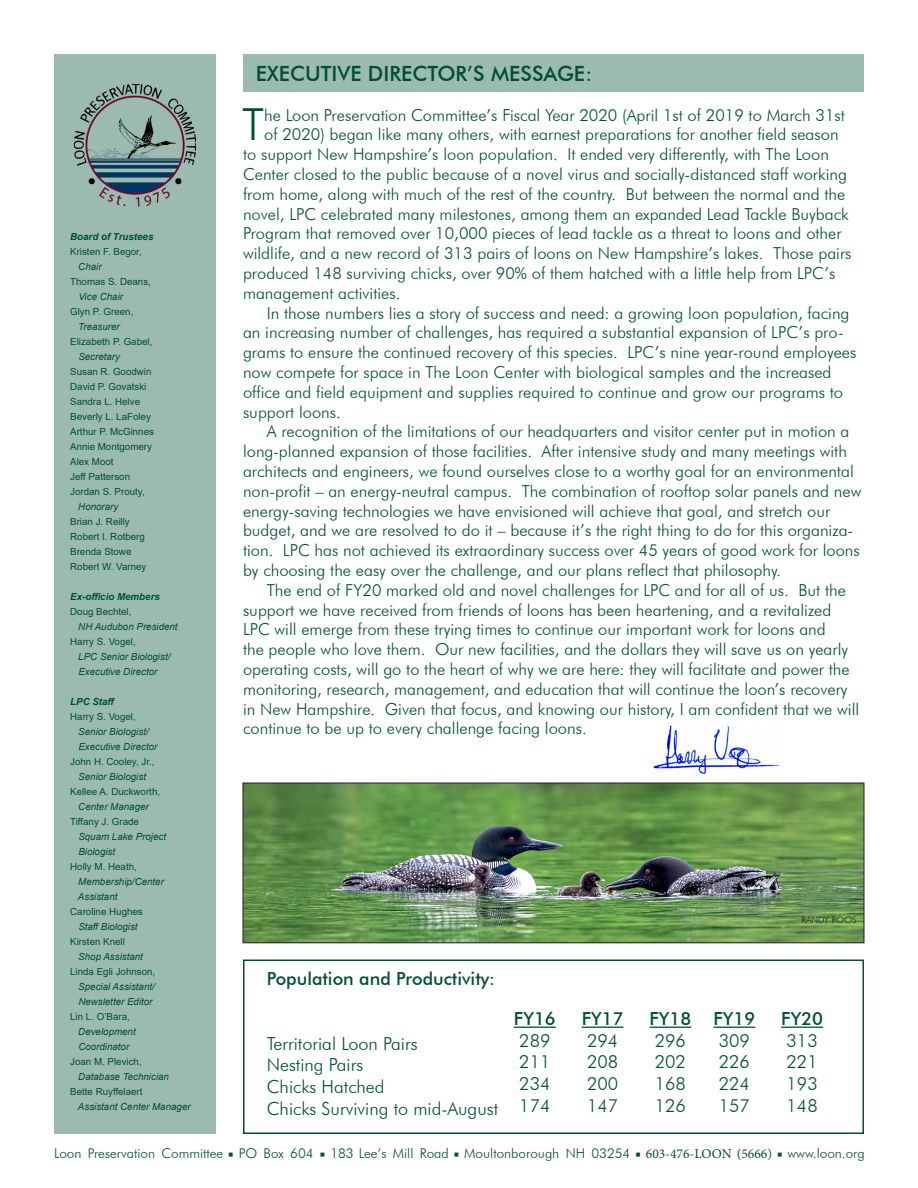
<style>
.page{position:relative;width:918px;height:1188px;background:#fff}
.page>*{position:absolute;margin:0;border:0;box-sizing:border-box;transform-origin:0 0}
.t1{font:300 44.25px "Futura BT";color:#004e38}
.t2{font:500 21px "Futura BT";color:#004e38}
.t3{font:300 18px/21.6px "Futura BT";color:#004e38}
.t4{font:500 18px "Futura BT";color:#004e38}
.t5{font:300 16.5px "Futura BT";color:#004e38}
.t6{font:300 13.5px "Futura BT";color:#004e38}
.t7{font:9.75px "Arial";color:#004e38}
.t8{font:italic 9.75px "Arial";color:#004e38}
.t9{font:italic 700 9.75px "Arial";color:#004e38}
.t10{font:300 9px "Futura BT";color:#231f20}
.s1{font-weight:500}
.s2{font-family:"Minion Pro";font-weight:400}
</style>
<div class="page">
<div style="left:54px;top:54px;width:162px;height:1080px;background:#9cbbb0"></div>
<img style="left:653px;top:725px;width:127px;height:49px">
<div style="left:243px;top:54px;width:621px;height:37px;background:#9cbbb0"></div>
<img style="left:73px;top:84px;width:123px;height:123px">
<div style="left:243px;top:960px;width:621px;height:174px;border:2px solid #004e38"></div>
<hr style="left:649px;top:1027px;width:42px;height:1px;background:#004e38">
<hr style="left:514px;top:1027px;width:42px;height:1px;background:#004e38">
<hr style="left:582px;top:1027px;width:42px;height:1px;background:#004e38">
<hr style="left:781px;top:1027px;width:42px;height:1px;background:#004e38">
<hr style="left:713px;top:1027px;width:42px;height:1px;background:#004e38">
<img style="left:245px;top:785px;width:617px;height:156px">
<div style="left:243px;top:783px;width:621px;height:160px;border:1px solid #231f20"></div>
<p class="t9" style="left:70px;top:230px;width:85px">Board of Trustees</p>
<p class="t7" style="left:70px;top:245px;width:73px">Kristen F. Begor,</p>
<p class="t8" style="left:78px;top:261px;width:25px">Chair</p>
<p class="t7" style="left:70px;top:275px;width:82px">Thomas S. Deans,</p>
<p class="t8" style="left:78px;top:291px;width:46px">Vice Chair</p>
<p class="t7" style="left:70px;top:305px;width:65px">Glyn P. Green,</p>
<p class="t8" style="left:78px;top:321px;width:43px">Treasurer</p>
<p class="t7" style="left:70px;top:335px;width:84px">Elizabeth P. Gabel,</p>
<p class="t8" style="left:78px;top:351px;width:43px">Secretary</p>
<p class="t7" style="left:70px;top:365px;width:83px">Susan R. Goodwin</p>
<p class="t7" style="left:70px;top:380px;width:78px">David P. Govatski</p>
<p class="t7" style="left:70px;top:395px;width:71px">Sandra L. Helve</p>
<p class="t7" style="left:70px;top:410px;width:82px">Beverly L. LaFoley</p>
<p class="t7" style="left:70px;top:425px;width:85px">Arthur P. McGinnes</p>
<p class="t7" style="left:70px;top:440px;width:83px">Annie Montgomery</p>
<p class="t7" style="left:70px;top:455px;width:45px">Alex Moot</p>
<p class="t7" style="left:70px;top:470px;width:61px">Jeff Patterson</p>
<p class="t7" style="left:70px;top:485px;width:76px">Jordan S. Prouty,</p>
<p class="t8" style="left:78px;top:500px;width:42px">Honorary</p>
<p class="t7" style="left:70px;top:515px;width:61px">Brian J. Reilly</p>
<p class="t7" style="left:70px;top:530px;width:76px">Robert I. Rotberg</p>
<p class="t7" style="left:70px;top:545px;width:63px">Brenda Stowe</p>
<p class="t7" style="left:70px;top:560px;width:78px">Robert W. Varney</p>
<p class="t9" style="left:70px;top:590px;width:91px">Ex-officio Members</p>
<p class="t7" style="left:70px;top:605px;width:63px">Doug Bechtel,</p>
<p class="t8" style="left:78px;top:620px;width:101px">NH Audubon President</p>
<p class="t7" style="left:70px;top:635px;width:67px">Harry S. Vogel,</p>
<p class="t8" style="left:78px;top:650px;width:94px">LPC Senior Biologist/</p>
<p class="t8" style="left:78px;top:665px;width:81px">Executive Director</p>
<p class="t9" style="left:70px;top:695px;width:47px">LPC Staff</p>
<p class="t7" style="left:70px;top:710px;width:67px">Harry S. Vogel,</p>
<p class="t8" style="left:78px;top:725px;width:72px">Senior Biologist/</p>
<p class="t8" style="left:78px;top:740px;width:81px">Executive Director</p>
<p class="t7" style="left:70px;top:755px;width:86px">John H. Cooley, Jr.,</p>
<p class="t8" style="left:78px;top:770px;width:69px">Senior Biologist</p>
<p class="t7" style="left:70px;top:785px;width:91px">Kellee A. Duckworth,</p>
<p class="t8" style="left:78px;top:800px;width:72px">Center Manager</p>
<p class="t7" style="left:70px;top:815px;width:70px">Tiffany J. Grade</p>
<p class="t8" style="left:78px;top:830px;width:89px">Squam Lake Project</p>
<p class="t8" style="left:78px;top:845px;width:38px">Biologist</p>
<p class="t7" style="left:70px;top:860px;width:68px">Holly M. Heath,</p>
<p class="t8" style="left:78px;top:875px;width:87px">Membership/Center</p>
<p class="t8" style="left:78px;top:890px;width:41px">Assistant</p>
<p class="t7" style="left:70px;top:905px;width:74px">Caroline Hughes</p>
<p class="t8" style="left:78px;top:920px;width:61px">Staff Biologist</p>
<p class="t7" style="left:70px;top:935px;width:56px">Kirsten Knell</p>
<p class="t8" style="left:78px;top:950px;width:66px">Shop Assistant</p>
<p class="t7" style="left:70px;top:965px;width:87px">Linda Egli Johnson,</p>
<p class="t8" style="left:78px;top:980px;width:78px">Special Assistant/</p>
<p class="t8" style="left:78px;top:995px;width:76px">Newsletter Editor</p>
<p class="t7" style="left:70px;top:1010px;width:61px">Lin L. O’Bara,</p>
<p class="t8" style="left:78px;top:1025px;width:59px">Development</p>
<p class="t8" style="left:78px;top:1040px;width:52px">Coordinator</p>
<p class="t7" style="left:70px;top:1055px;width:73px">Joan M. Plevich,</p>
<p class="t8" style="left:78px;top:1070px;width:92px">Database Technician</p>
<p class="t7" style="left:70px;top:1085px;width:74px">Bette Ruyffelaert</p>
<p class="t8" style="left:78px;top:1100px;width:114px">Assistant Center Manager</p>
<p class="t2" style="left:256px;top:60px;width:338px">EXECUTIVE DIRECTOR’S MESSAGE:</p>
<p class="t1" style="left:242px;top:98px;width:23px">T</p>
<p class="t5" style="left:264px;top:105px;width:582px">he Loon Preservation Committee’s Fiscal Year 2020 (April 1st of 2019 to March 31st</p>
<p class="t5" style="left:264px;top:124px;width:576px">of 2020) began like many others, with earnest preparations for another field season</p>
<p class="t5" style="left:243px;top:144px;width:587px">to support New Hampshire’s loon population. It ended very differently, with The Loon</p>
<p class="t5" style="left:243px;top:164px;width:606px">Center closed to the public because of a novel virus and socially-distanced staff working</p>
<p class="t5" style="left:243px;top:184px;width:604px">from home, along with much of the rest of the country. But between the normal and the</p>
<p class="t5" style="left:243px;top:204px;width:607px">novel, LPC celebrated many milestones, among them an expanded Lead Tackle Buyback</p>
<p class="t5" style="left:243px;top:223px;width:600px">Program that removed over 10,000 pieces of lead tackle as a threat to loons and other</p>
<p class="t5" style="left:243px;top:243px;width:610px">wildlife, and a new record of 313 pairs of loons on New Hampshire’s lakes. Those pairs</p>
<p class="t5" style="left:243px;top:263px;width:594px">produced 148 surviving chicks, over 90% of them hatched with a little help from LPC’s</p>
<p class="t5" style="left:243px;top:283px;width:159px">management activities.</p>
<p class="t5" style="left:267px;top:303px;width:584px">In those numbers lies a story of success and need: a growing loon population, facing</p>
<p class="t5" style="left:243px;top:322px;width:602px">an increasing number of challenges, has required a substantial expansion of LPC’s pro-</p>
<p class="t5" style="left:243px;top:342px;width:615px">grams to ensure the continued recovery of this species. LPC’s nine year-round employees</p>
<p class="t5" style="left:243px;top:362px;width:590px">now compete for space in The Loon Center with biological samples and the increased</p>
<p class="t5" style="left:243px;top:382px;width:602px">office and field equipment and supplies required to continue and grow our programs to</p>
<p class="t5" style="left:243px;top:402px;width:99px">support loons.</p>
<p class="t5" style="left:267px;top:421px;width:584px">A recognition of the limitations of our headquarters and visitor center put in motion a</p>
<p class="t5" style="left:243px;top:441px;width:605px">long-planned expansion of those facilities. After intensive study and many meetings with</p>
<p class="t5" style="left:243px;top:461px;width:612px">architects and engineers, we found ourselves close to a worthy goal for an environmental</p>
<p class="t5" style="left:243px;top:481px;width:620px">non-profit – an energy-neutral campus. The combination of rooftop solar panels and new</p>
<p class="t5" style="left:243px;top:501px;width:589px">energy-saving technologies we have envisioned will achieve that goal, and stretch our</p>
<p class="t5" style="left:243px;top:520px;width:612px">budget, and we are resolved to do it – because it’s the right thing to do for this organiza-</p>
<p class="t5" style="left:243px;top:540px;width:618px">tion. LPC has not achieved its extraordinary success over 45 years of good work for loons</p>
<p class="t5" style="left:243px;top:560px;width:539px">by choosing the easy over the challenge, and our plans reflect that philosophy.</p>
<p class="t5" style="left:267px;top:580px;width:581px">The end of FY20 marked old and novel challenges for LPC and for all of us. But the</p>
<p class="t5" style="left:243px;top:600px;width:590px">support we have received from friends of loons has been heartening, and a revitalized</p>
<p class="t5" style="left:243px;top:619px;width:584px">LPC will emerge from these trying times to continue our important work for loons and</p>
<p class="t5" style="left:243px;top:639px;width:607px">the people who love them. Our new facilities, and the dollars they will save us on yearly</p>
<p class="t5" style="left:243px;top:659px;width:608px">operating costs, will go to the heart of why we are here: they will facilitate and power the</p>
<p class="t5" style="left:243px;top:679px;width:606px">monitoring, research, management, and education that will continue the loon’s recovery</p>
<p class="t5" style="left:243px;top:699px;width:618px">in New Hampshire. Given that focus, and knowing our history, I am confident that we will</p>
<p class="t5" style="left:243px;top:718px;width:345px">continue to be up to every challenge facing loons.</p>
<p class="t10" style="left:801px;top:915px;width:57px">RANDY ROOS</p>
<p class="t4" style="left:267px;top:968px;width:230px">Population and Productivity:</p>
<p class="t3" style="left:267px;top:1032px;width:233px">Territorial Loon Pairs<br>Nesting Pairs<br>Chicks Hatched<br>Chicks Surviving to mid-August</p>
<p class="t3" style="left:514px;top:1008px;width:43px"><span class="s1">FY16<br></span>289<br>211<br>234<br>174</p>
<p class="t3" style="left:582px;top:1008px;width:43px"><span class="s1">FY17<br></span>294<br>208<br>200<br>147</p>
<p class="t3" style="left:781px;top:1008px;width:43px"><span class="s1">FY20<br></span>313<br>221<br>193<br>148</p>
<p class="t3" style="left:649px;top:1008px;width:43px"><span class="s1">FY18<br></span>296<br>202<br>168<br>126</p>
<p class="t3" style="left:713px;top:1008px;width:43px"><span class="s1">FY19<br></span>309<br>226<br>224<br>157</p>
<p class="t6" style="left:54px;top:1145px;width:812px">Loon Preservation Committee <span class="s2">■</span> PO Box 604 <span class="s2">■</span> 183 Lee’s Mill Road <span class="s2">■</span> Moultonborough NH 03254 <span class="s2">■ 603-476-LOON (5666) ■</span> www.loon.org</p>
</div>
